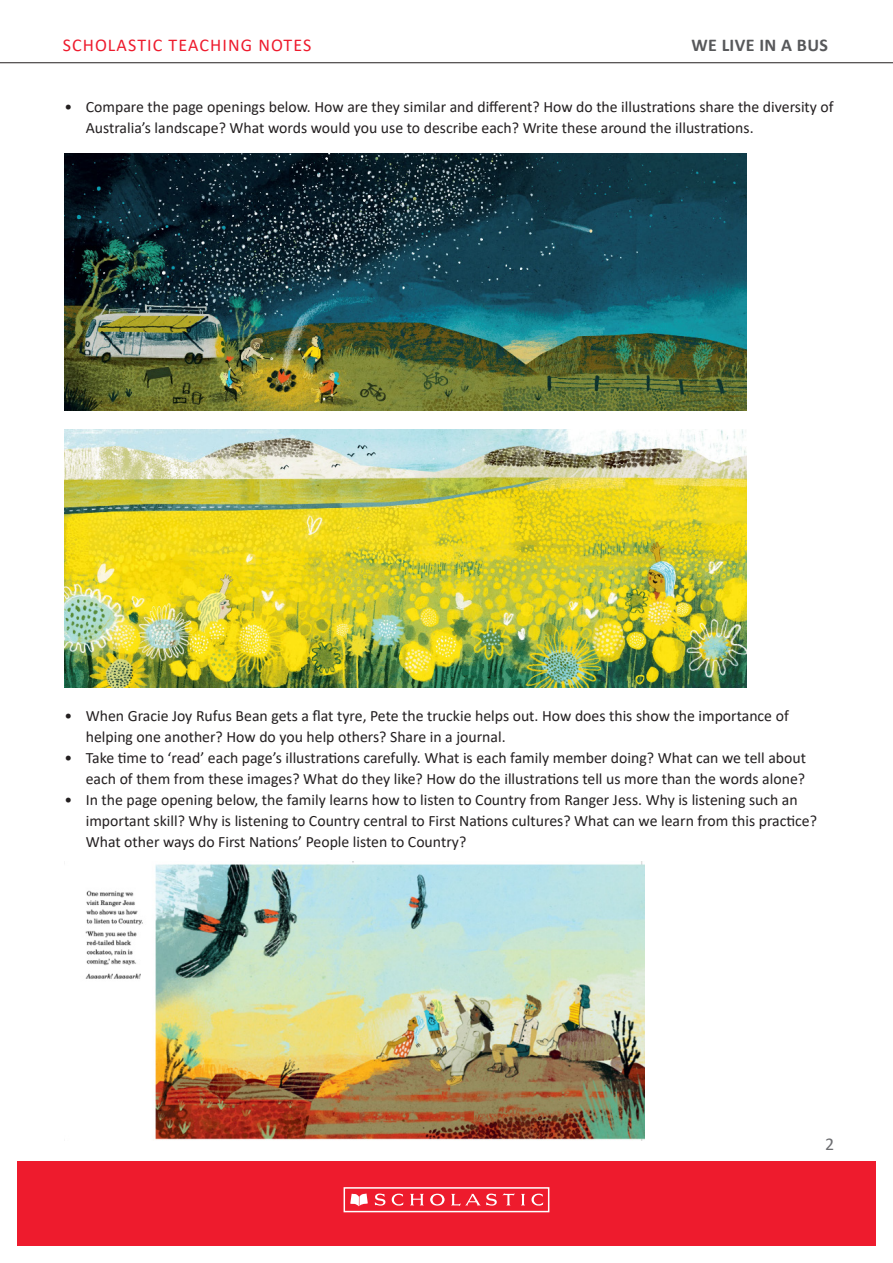
<style>
.page{position:relative;width:893px;height:1263px;background:#fff}
.page>*{position:absolute;margin:0;border:0;box-sizing:border-box;transform-origin:0 0}
.t1{font:18px "Calibri";letter-spacing:.06em;color:#ee1b2d}
.t2{font:700 18px "Calibri";letter-spacing:.02em;color:#57585a}
.t3{font:18px "Calibri";color:#6c6d70}
.t4{font:15.75px/21px "Calibri";color:#231f20}
</style>
<div class="page">
<div style="left:17px;top:1161px;width:859px;height:85px;background:#ee1b2d"></div>
<div style="left:344px;top:1187px;width:205px;height:25px;border:2px solid #fff"></div>
<svg style="left:350px;top:1193px;width:18px;height:13px"></svg>
<svg style="left:375px;top:1193px;width:28px;height:13px"></svg>
<svg style="left:410px;top:1194px;width:14px;height:11px"></svg>
<svg style="left:521px;top:1194px;width:4px;height:11px"></svg>
<svg style="left:531px;top:1193px;width:12px;height:13px"></svg>
<svg style="left:430px;top:1194px;width:15px;height:11px"></svg>
<svg style="left:451px;top:1193px;width:64px;height:13px"></svg>
<hr style="left:0;top:62px;width:893px;height:1px;background:#231f20">
<img style="left:65px;top:154px;width:681px;height:257px">
<img style="left:65px;top:429px;width:682px;height:259px">
<img style="left:85px;top:861px;width:559px;height:279px">
<p class="t1" style="left:63px;top:32px;width:250px">SCHOLASTIC TEACHING NOTES</p>
<p class="t2" style="left:691px;top:32px;width:138px">WE LIVE IN A BUS</p>
<p class="t4" style="left:86px;top:96px;width:749px;text-indent:-21px">• Compare the page openings below. How are they similar and different? How do the illustrations share the diversity of<br>Australia’s landscape? What words would you use to describe each? Write these around the illustrations.</p>
<p class="t4" style="left:86px;top:705px;width:704px;text-indent:-21px">• When Gracie Joy Rufus Bean gets a flat tyre, Pete the truckie helps out. How does this show the importance of helping one another? How do you help others? Share in a journal.</p>
<p class="t4" style="left:65px;top:747px;width:743px;text-align:right">• Take time to ‘read’ each page’s illustrations carefully. What is each family member doing? What can we tell about each of them from these images? What do they like? How do the illustrations tell us more than the words alone?</p>
<p class="t4" style="left:86px;top:789px;width:733px;text-indent:-21px">• In the page opening below, the family learns how to listen to Country from Ranger Jess. Why is listening such an important skill? Why is listening to Country central to First Nations cultures? What can we learn from this practice?<br>What other ways do First Nations’ People listen to Country?</p>
<p class="t3" style="left:825px;top:1131px;width:11px">2</p>
</div>
